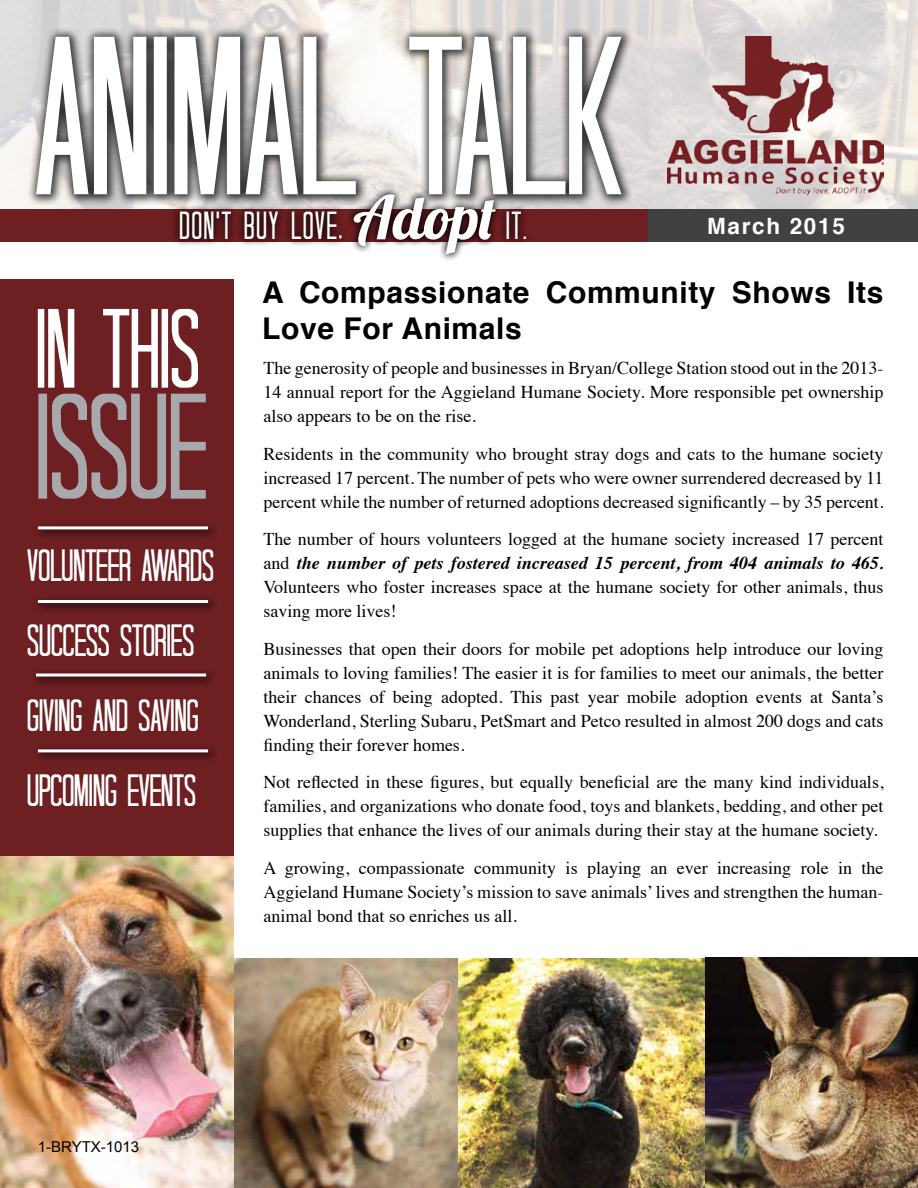
<style>
.page{position:relative;width:918px;height:1188px;background:#fff}
.page>*{position:absolute;margin:0;border:0;box-sizing:border-box;transform-origin:0 0}
.t1{font:condensed 225px "Tall Dark And Handsome";color:#fff}
.t2{font:condensed 150px "Tall Dark And Handsome";color:#a7a9ac}
.t3{font:condensed 112.5px "Tall Dark And Handsome";color:#fff}
.t4{font:condensed 45px/75px "Tall Dark And Handsome";color:#fff}
.t5{font:condensed 39px "Tall Dark And Handsome";letter-spacing:.05em;color:#fff}
.t6{font:700 30px/36px "Helvetica";letter-spacing:.02em;color:#000101}
.t7{font:700 22.5px "Helvetica";letter-spacing:.075em;color:#fff}
.t8{font:18px/24px "Times";color:#000;text-align:justify}
.t9{font:15px "Arial";color:#000101}
.s1{font-family:"Lobster 1.4";font-stretch:normal;font-size:60px}
.s2{font-weight:700;font-style:italic}
</style>
<div class="page">
<svg style="left:0;top:0;width:918px;height:210px;background:#e2dddb"></svg>
<img style="left:0;top:855px;width:234px;height:333px">
<img style="left:234px;top:958px;width:684px;height:230px">
<div style="left:0;top:279px;width:234px;height:576px;background:#6d1f21"></div>
<div style="left:0;top:210px;width:648px;height:32px;background:#6d1f21"></div>
<div style="left:648px;top:210px;width:270px;height:32px;background:#414042"></div>
<img style="left:668px;top:36px;width:215px;height:158px">
<div style="left:33px;top:595px;width:186px;height:19px;background:#000;opacity:.75"></div>
<hr style="left:38px;top:600px;width:170px;height:3px;background:#fff">
<div style="left:31px;top:668px;width:186px;height:20px;background:#000;opacity:.75"></div>
<hr style="left:36px;top:674px;width:170px;height:2px;background:#fff">
<div style="left:33px;top:744px;width:186px;height:20px;background:#000;opacity:.75"></div>
<hr style="left:38px;top:749px;width:170px;height:3px;background:#fff">
<div style="left:33px;top:521px;width:186px;height:20px;background:#000;opacity:.75"></div>
<hr style="left:38px;top:526px;width:170px;height:3px;background:#fff">
<div style="left:172px;top:186px;width:361px;height:76px;background:#000;opacity:.75"></div>
<div style="left:27px;top:26px;width:607px;height:181px;background:#000;opacity:.75"></div>
<h1 class="t1" style="left:34px;top:-15px;width:591px">ANIMAL TALK</h1>
<h3 class="t5" style="left:179px;top:203px;width:349px">DON’T BUY LOVE, <span class="s1">Adopt</span> IT.</h3>
<h3 class="t6" style="left:262px;top:275px;width:623px">A Compassionate Community Shows Its<br>Love For Animals</h3>
<p class="t8" style="left:264px;top:355px;width:622px">The generosity of people and businesses in Bryan/College Station stood out in the 2013- 14 annual report for the Aggieland Humane Society. More responsible pet ownership also appears to be on the rise.</p>
<p class="t8" style="left:264px;top:440px;width:621px">Residents in the community who brought stray dogs and cats to the humane society increased 17 percent. The number of pets who were owner surrendered decreased by 11 percent while the number of returned adoptions decreased significantly – by 35 percent.</p>
<p class="t8" style="left:264px;top:526px;width:621px">The number of hours volunteers logged at the humane society increased 17 percent and <span class="s2">the number of pets fostered increased 15 percent, from 404 animals to 465.<br></span>Volunteers who foster increases space at the humane society for other animals, thus saving more lives!</p>
<p class="t8" style="left:264px;top:635px;width:621px">Businesses that open their doors for mobile pet adoptions help introduce our loving animals to loving families! The easier it is for families to meet our animals, the better their chances of being adopted. This past year mobile adoption events at Santa’s Wonderland, Sterling Subaru, PetSmart and Petco resulted in almost 200 dogs and cats finding their forever homes.</p>
<p class="t8" style="left:264px;top:769px;width:621px">Not reflected in these figures, but equally beneficial are the many kind individuals, families, and organizations who donate food, toys and blankets, bedding, and other pet supplies that enhance the lives of our animals during their stay at the humane society.</p>
<p class="t8" style="left:264px;top:854px;width:621px">A growing, compassionate community is playing an ever increasing role in the Aggieland Humane Society’s mission to save animals’ lives and strengthen the human&shy;animal bond that so enriches us all.</p>
<p class="t7" style="left:707px;top:208px;width:139px">March 2015</p>
<h3 class="t3" style="left:36px;top:283px;width:165px">IN THIS</h3>
<h2 class="t2" style="left:36px;top:359px;width:172px">ISSUE</h2>
<h3 class="t4" style="left:27px;top:528px;width:188px">VOLUNTEER AWARDS<br>SUCCESS STORIES<br>GIVING AND SAVING<br>UPCOMING EVENTS</h3>
<p class="t9" style="left:38px;top:1137px;width:103px">1-BRYTX-1013</p>
</div>
